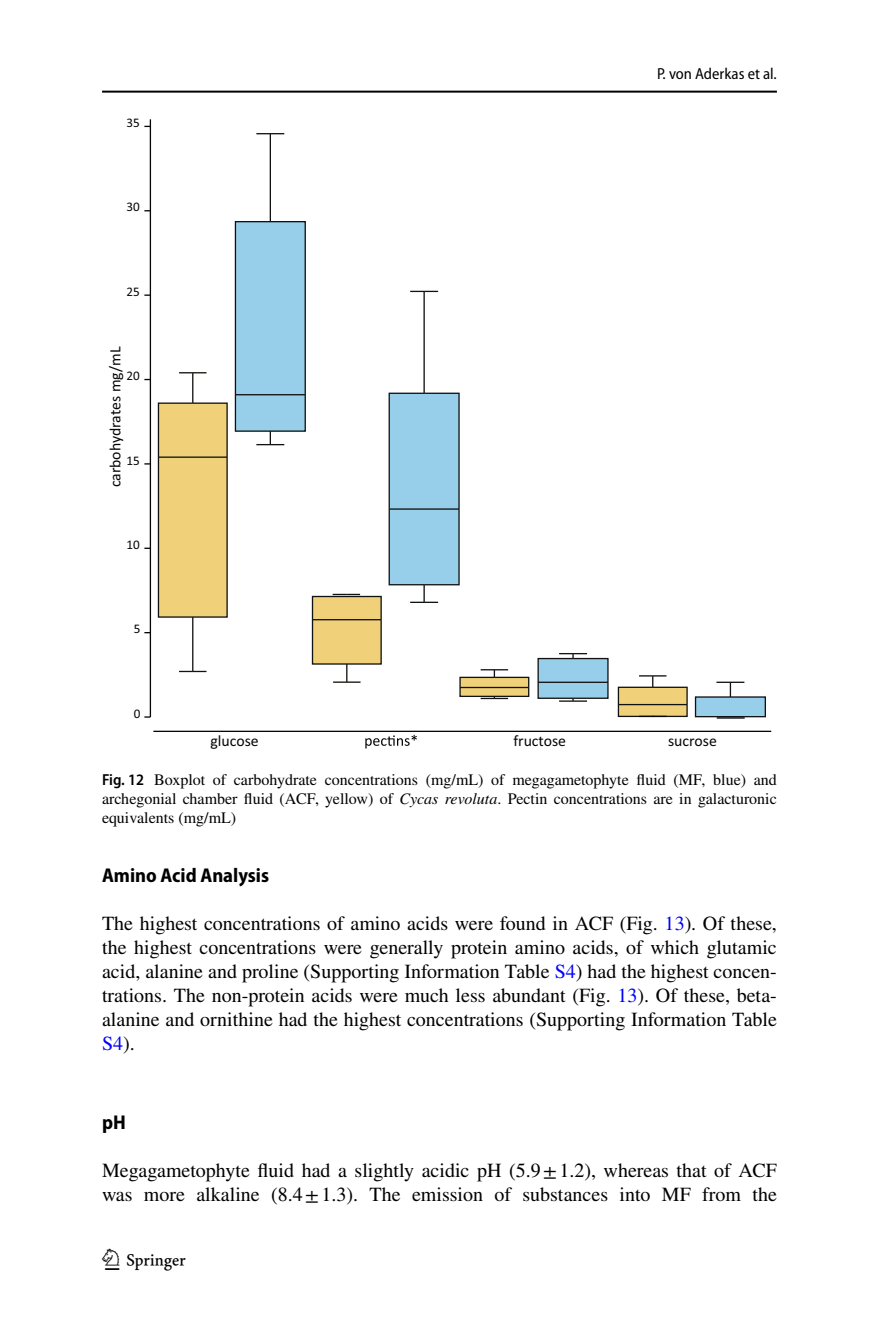
<style>
.page{position:relative;width:879px;height:1333px;background:#fff}
.page>*{position:absolute;margin:0;border:0;box-sizing:border-box;transform-origin:0 0}
.t1{font:30px "Springnew Regular 4";color:#000}
.t2{font:20px/24px "STIX";color:#000;text-align:justify}
.t3{font:700 semi-condensed 20px "Myriad Pro";color:#000}
.t4{font:16px/19px "STIX";color:#000;text-align:justify}
.t5{font:semi-condensed 16px "Myriad Pro";color:#000}
.t6{font:15.8px "Calibri 4";color:#060705}
.t7{font:13.2px "Calibri 4";color:#060705}
.s1{font-family:"Myriad Pro";font-weight:600;font-stretch:semi-condensed}
.s2{font-style:italic}
.s3{color:#00f}
</style>
<div class="page">
<hr style="left:102px;top:91px;width:675px;height:2px;background:#000">
<div style="left:235px;top:221px;width:71px;height:211px;background:#97cfeb;border:1px solid #111212"></div>
<svg style="left:256px;top:133px;width:28px;height:1px"></svg>
<hr style="left:235px;top:394px;width:70px;height:1px;background:#111212">
<hr style="left:270px;top:134px;width:1px;height:88px;background:#111212">
<svg style="left:256px;top:431px;width:28px;height:14px"></svg>
<div style="left:537px;top:658px;width:71px;height:41px;background:#97cfeb;border:1px solid #111212"></div>
<hr style="left:538px;top:681px;width:70px;height:2px;background:#111212">
<svg style="left:559px;top:653px;width:28px;height:5px"></svg>
<svg style="left:559px;top:698px;width:28px;height:3px"></svg>
<div style="left:695px;top:696px;width:71px;height:21px;background:#97cfeb;border:1px solid #111212"></div>
<hr style="left:716px;top:681px;width:28px;height:2px;background:#111212">
<svg style="left:730px;top:683px;width:1px;height:14px"></svg>
<div style="left:158px;top:402px;width:70px;height:215px;background:#f0d179;border:1px solid #111212"></div>
<hr style="left:179px;top:670px;width:27px;height:2px;background:#111212">
<svg style="left:179px;top:372px;width:27px;height:1px"></svg>
<hr style="left:158px;top:456px;width:69px;height:2px;background:#111212">
<hr style="left:192px;top:373px;width:1px;height:30px;background:#111212">
<hr style="left:192px;top:617px;width:1px;height:54px;background:#111212">
<div style="left:459px;top:676px;width:70px;height:21px;background:#f0d179;border:1px solid #111212"></div>
<hr style="left:481px;top:697px;width:27px;height:2px;background:#111212">
<hr style="left:460px;top:686px;width:69px;height:2px;background:#111212">
<svg style="left:481px;top:669px;width:27px;height:8px"></svg>
<div style="left:618px;top:686px;width:70px;height:31px;background:#f0d179;border:1px solid #111212"></div>
<hr style="left:639px;top:715px;width:27px;height:2px;background:#060705">
<hr style="left:618px;top:704px;width:69px;height:1px;background:#111212">
<svg style="left:639px;top:675px;width:27px;height:12px"></svg>
<div style="left:388px;top:392px;width:72px;height:193px;background:#97cfeb;border:1px solid #111212"></div>
<hr style="left:410px;top:601px;width:28px;height:2px;background:#111212">
<svg style="left:410px;top:291px;width:28px;height:1px"></svg>
<hr style="left:389px;top:508px;width:70px;height:1px;background:#111212">
<hr style="left:423px;top:291px;width:2px;height:102px;background:#111212">
<svg style="left:423px;top:584px;width:2px;height:18px"></svg>
<div style="left:312px;top:596px;width:70px;height:68px;background:#f0d179;border:1px solid #111212"></div>
<hr style="left:333px;top:593px;width:27px;height:2px;background:#111212">
<hr style="left:312px;top:619px;width:69px;height:1px;background:#111212">
<svg style="left:333px;top:664px;width:27px;height:18px"></svg>
<svg style="left:716px;top:716px;width:29px;height:2px"></svg>
<hr style="left:150px;top:119px;width:1px;height:598px;background:#060705">
<hr style="left:153px;top:730px;width:618px;height:2px;background:#060705">
<svg style="left:365px;top:734px;width:52px;height:14px"></svg>
<svg style="left:144px;top:547px;width:6px;height:2px"></svg>
<svg style="left:144px;top:294px;width:6px;height:2px"></svg>
<p class="t7" style="left:126px;top:113px;width:15px">35</p>
<p class="t7" style="left:126px;top:198px;width:15px">30</p>
<p class="t7" style="left:126px;top:282px;width:15px">25</p>
<p class="t6" style="left:104px;top:487px;width:142px;rotate:-90deg">carbohydrates mg/mL</p>
<p class="t7" style="left:126px;top:366px;width:15px">20</p>
<p class="t7" style="left:126px;top:451px;width:15px">15</p>
<p class="t7" style="left:126px;top:535px;width:15px">10</p>
<p class="t7" style="left:134px;top:619px;width:8px">5</p>
<p class="t7" style="left:134px;top:704px;width:8px">0</p>
<p class="t5" style="left:657px;top:65px;width:121px">P. von Aderkas et al.</p>
<p class="t6" style="left:210px;top:729px;width:50px">glucose</p>
<p class="t6" style="left:513px;top:729px;width:54px">fructose</p>
<p class="t6" style="left:668px;top:729px;width:50px">sucrose</p>
<p class="t4" style="left:102px;top:771px;width:676px"><span class="s1">Fig. 12</span> Boxplot of carbohydrate concentrations (mg/mL) of megagametophyte fluid (MF, blue) and archegonial chamber fluid (ACF, yellow) of <span class="s2">Cycas revoluta</span>. Pectin concentrations are in galacturonic equivalents (mg/mL)</p>
<p class="t3" style="left:102px;top:863px;width:168px">Amino Acid Analysis</p>
<p class="t2" style="left:102px;top:912px;width:676px">The highest concentrations of amino acids were found in ACF (Fig. <span class="s3">13</span>). Of these, the highest concentrations were generally protein amino acids, of which glutamic acid, alanine and proline (Supporting Information Table <span class="s3">S4</span>) had the highest concen‑ trations. The non-protein acids were much less abundant (Fig. <span class="s3">13</span>). Of these, beta&shy;alanine and ornithine had the highest concentrations (Supporting Information Table <span class="s3">S4</span>).</p>
<p class="t3" style="left:102px;top:1110px;width:25px">pH</p>
<p class="t2" style="left:102px;top:1159px;width:676px">Megagametophyte fluid had a slightly acidic pH (5.9±1.2), whereas that of ACF was more alkaline (8.4±1.3). The emission of substances into MF from the</p>
<h1 class="t1" style="left:105px;top:1248px;width:83px">1 3</h1>
</div>
